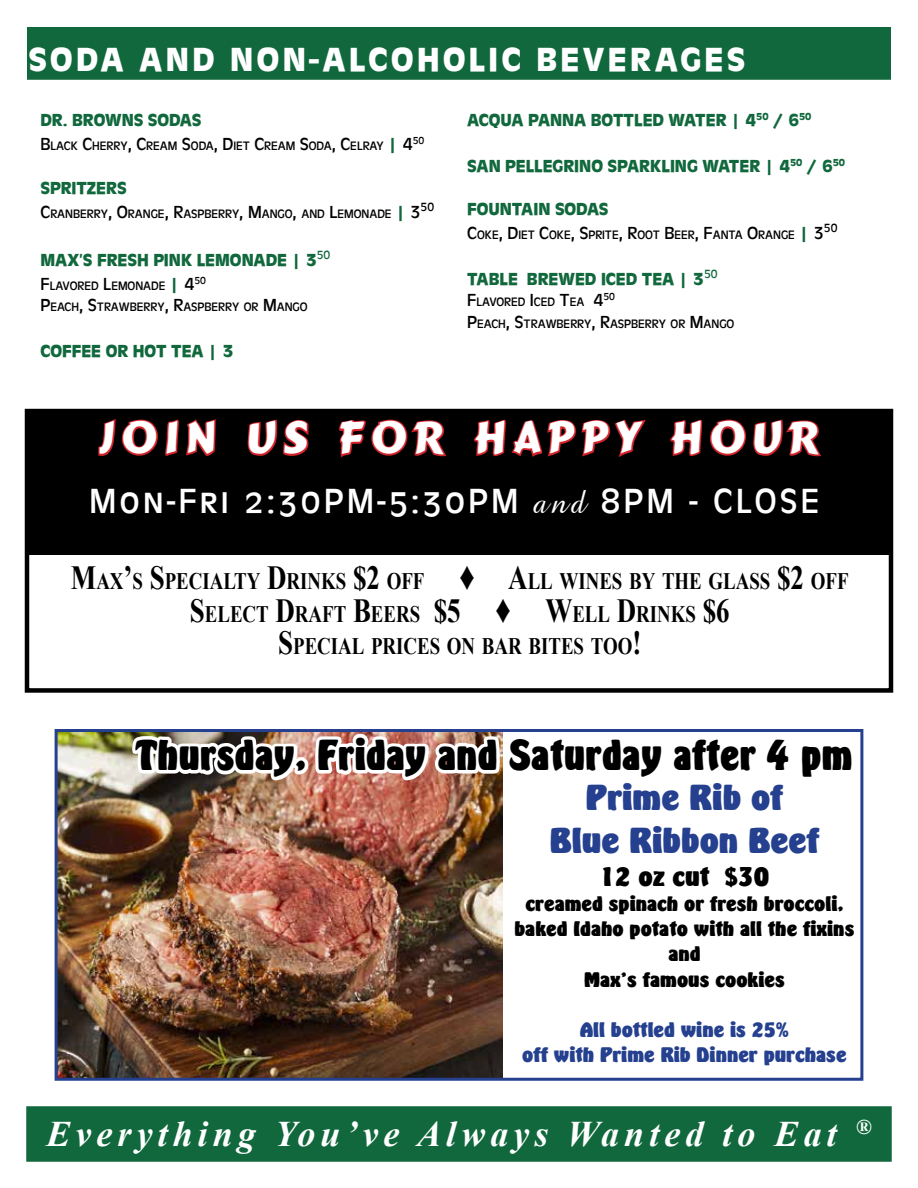
<style>
.page{position:relative;width:918px;height:1188px;background:#fff}
.page>*{position:absolute;margin:0;border:0;box-sizing:border-box;transform-origin:0 0}
.t1{font:45px "Signboard";letter-spacing:.16em;color:#fff}
.t2{font:43.2px "Vagabond";letter-spacing:.01em;color:#000;scale:.89 1}
.t3{font:italic 700 36px "Times New Roman";letter-spacing:.14em;color:#fff}
.t4{font:36px "Antigone Caps";letter-spacing:.1em;color:#fff}
.t5{font:36px/43.2px "Vagabond";color:#25408f;text-align:center}
.t6{font:700 34.5px "Antigone";letter-spacing:.1em;color:#fff}
.t7{font:27px "Vagabond";color:#000}
.t8{font:700 23.7px/32.4px "Times New Roman";color:#000;text-align:center;scale:.8 1}
.t9{font:21px/25.2px "Vagabond";color:#000;text-align:center}
.t10{font:21px/25.2px "Vagabond";color:#25408f;text-align:center}
.t11{font:700 18px "Antigone";color:#11683d}
.t12{font:12.6px/21.6px "Antigone";color:#000}
.s1{font-size:18px}
.s2{font-weight:700;font-size:18px;color:#11683d}
.s3{font-family:"Amazone BT"}
.s4{font-size:33.75px}
.s5{font-family:"Antigone";font-size:33.75px}
</style>
<div class="page">
<div style="left:27px;top:1107px;width:864px;height:54px;background:#11683d"></div>
<div style="left:26px;top:1106px;width:866px;height:56px;border:2px solid #11683d"></div>
<div style="left:28px;top:28px;width:862px;height:51px;background:#11683d"></div>
<div style="left:27px;top:27px;width:864px;height:53px;border:2px solid #11683d"></div>
<img style="left:59px;top:733px;width:443px;height:344px">
<div style="left:55px;top:729px;width:808px;height:352px;border:3px solid #25408f"></div>
<div style="left:26px;top:477px;width:864px;height:78px;background:#000"></div>
<div style="left:26px;top:410px;width:866px;height:67px;background:#000"></div>
<img style="left:97px;top:408px;width:763px;height:546px">
<div style="left:25px;top:409px;width:868px;height:284px;border:4px solid #000"></div>
<h3 class="t6" style="left:28px;top:36px;width:718px">SODA AND NON-ALCOHOLIC BEVERAGES</h3>
<h3 class="t11" style="left:40px;top:108px;width:162px">DR. BROWNS SODAS</h3>
<p class="t12" style="left:40px;top:135px;width:385px"><span class="s1">B</span>LACK <span class="s1">C</span>HERRY<span class="s1">, C</span>REAM <span class="s1">S</span>ODA<span class="s1">, D</span>IET <span class="s1">C</span>REAM <span class="s1">S</span>ODA<span class="s1">, C</span>ELRAY <span class="s2">|</span> <span class="s1">4</span><sup>50</sup></p>
<h3 class="t11" style="left:40px;top:175px;width:88px">SPRITZERS</h3>
<p class="t12" style="left:40px;top:202px;width:395px"><span class="s1">C</span>RANBERRY<span class="s1">, O</span>RANGE<span class="s1">, R</span>ASPBERRY<span class="s1">, M</span>ANGO<span class="s1">,</span> AND <span class="s1">L</span>EMONADE <span class="s2">|</span> <span class="s1">3</span><sup>50</sup></p>
<h3 class="t11" style="left:40px;top:247px;width:291px">MAX’S FRESH PINK LEMONADE | 3<sup>50</sup></h3>
<p class="t12" style="left:40px;top:274px;width:269px"><span class="s1">F</span>LAVORED <span class="s1">L</span>EMONADE <span class="s2">|</span> <span class="s1">4</span><sup>50<br></sup><span class="s1">P</span>EACH<span class="s1">, S</span>TRAWBERRY<span class="s1">, R</span>ASPBERRY OR <span class="s1">M</span>ANGO</p>
<h3 class="t11" style="left:40px;top:338px;width:194px">COFFEE OR HOT TEA | 3</h3>
<h3 class="t11" style="left:467px;top:108px;width:346px">ACQUA PANNA BOTTLED WATER | 4<sup>50</sup> / 6<sup>50</sup></h3>
<h3 class="t11" style="left:467px;top:154px;width:379px">SAN PELLEGRINO SPARKLING WATER | 4<sup>50</sup> / 6<sup>50</sup></h3>
<h3 class="t11" style="left:467px;top:197px;width:143px">FOUNTAIN SODAS</h3>
<p class="t12" style="left:467px;top:224px;width:372px"><span class="s1">C</span>OKE<span class="s1">, D</span>IET <span class="s1">C</span>OKE<span class="s1">, S</span>PRITE<span class="s1">, R</span>OOT <span class="s1">B</span>EER<span class="s1">, F</span>ANTA <span class="s1">O</span>RANGE <span class="s2">|</span> <span class="s1">3</span><sup>50</sup></p>
<h3 class="t11" style="left:467px;top:266px;width:252px">TABLE BREWED ICED TEA | 3<sup>50</sup></h3>
<p class="t12" style="left:467px;top:291px;width:269px"><span class="s1">F</span>LAVORED <span class="s1">I</span>CED <span class="s1">T</span>EA <span class="s1">4</span><sup>50<br></sup><span class="s1">P</span>EACH<span class="s1">, S</span>TRAWBERRY<span class="s1">, R</span>ASPBERRY OR <span class="s1">M</span>ANGO</p>
<h1 class="t1" style="left:99px;top:410px;width:722px">JOIN US FOR HAPPY HOUR</h1>
<h3 class="t4" style="left:89px;top:477px;width:732px">Mon-Fri 2:30PM-5:3oPM <span class="s3">and</span> 8PM - CLOSE</h3>
<h3 class="t8" style="left:71px;top:565px;width:973px"><span class="s4">M</span>AX<span class="s4">’</span>S <span class="s4">S</span>PECIALTY <span class="s4">D</span>RINKS <span class="s4">$2</span> OFF <span class="s5">◆</span> <span class="s4">A</span>LL WINES BY THE GLASS <span class="s4">$2</span> OFF<br><span class="s4">S</span>ELECT <span class="s4">D</span>RAFT <span class="s4">B</span>EERS <span class="s4">$5</span> <span class="s5">◆</span> <span class="s4">W</span>ELL <span class="s4">D</span>RINKS <span class="s4">$6<br>S</span>PECIAL PRICES ON BAR BITES TOO<span class="s4">!</span></h3>
<h2 class="t2" style="left:136px;top:730px;width:807px">Thursday, Friday and Saturday after 4 pm</h2>
<h3 class="t5" style="left:550px;top:776px;width:271px">Prime Rib of<br>Blue Ribbon Beef</h3>
<h3 class="t7" style="left:600px;top:861px;width:171px">12 oz cut $30</h3>
<h3 class="t9" style="left:514px;top:891px;width:341px">creamed spinach or fresh broccoli, baked Idaho potato with all the fixins and<br>Max’s famous cookies</h3>
<h3 class="t10" style="left:522px;top:1017px;width:326px">All bottled wine is 25%<br>off with Prime Rib Dinner purchase</h3>
<h3 class="t3" style="left:47px;top:1109px;width:826px">Everything You’ve Always Wanted to Eat <sup>®</sup></h3>
</div>
